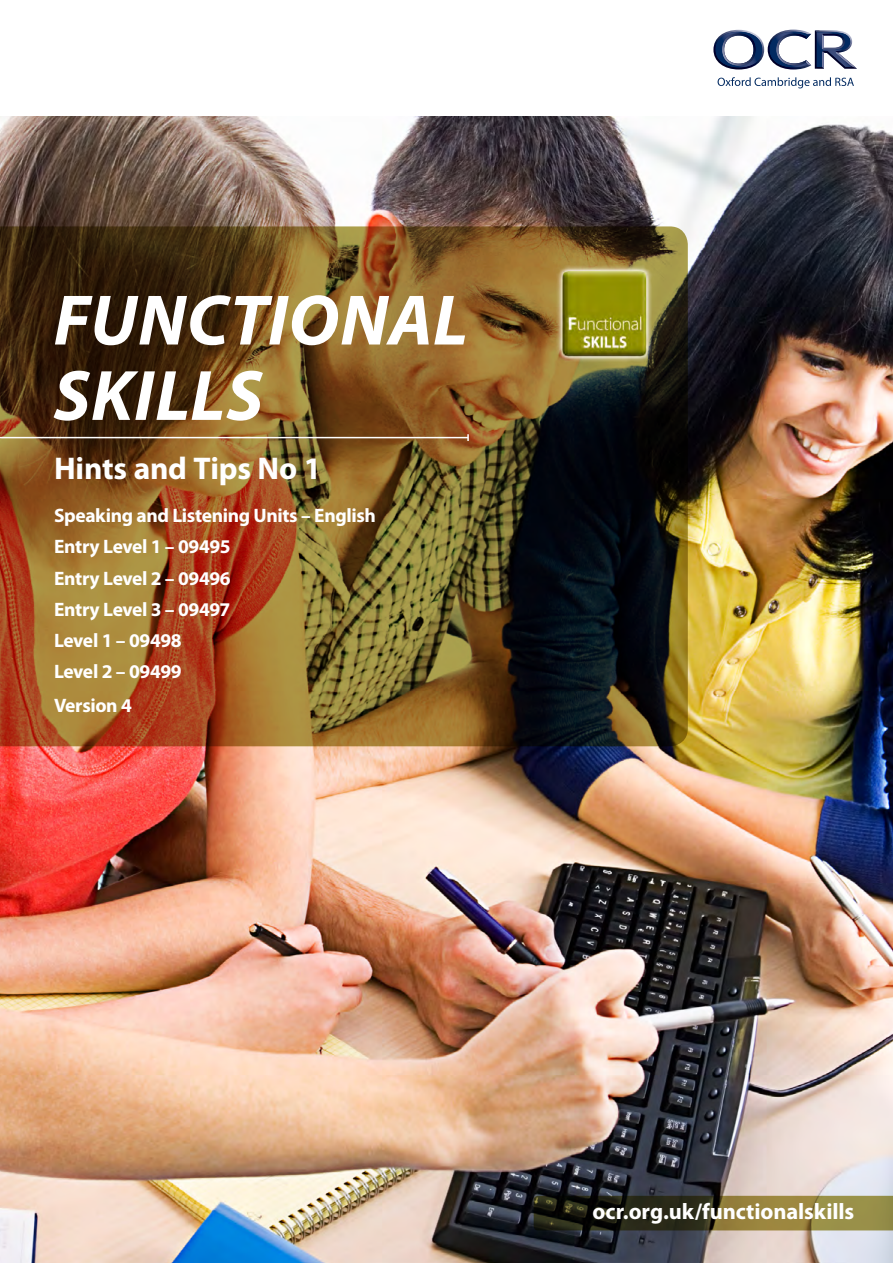
<style>
.page{position:relative;width:893px;height:1263px;background:#fff}
.page>*{position:absolute;margin:0;border:0;box-sizing:border-box;transform-origin:0 0}
.t1{font:italic 700 72px/75.4px "Myriad Pro";letter-spacing:.01em;color:#fff}
.t2{font:700 31.5px "Myriad Pro";letter-spacing:-.005em;color:#fff}
.t3{font:700 22.5px "Myriad Pro";letter-spacing:-.005em;color:#fff}
.t4{font:700 19.5px/31.2px "Myriad Pro";letter-spacing:-.02em;color:#fff}
</style>
<div class="page">
<img style="left:0;top:117px;width:893px;height:1146px">
<svg style="left:713px;top:30px;width:144px;height:40px"></svg>
<svg style="left:718px;top:77px;width:136px;height:11px"></svg>
<svg style="left:0;top:226px;width:688px;height:520px;background:#694b21"></svg>
<hr style="left:0;top:437px;width:468px;height:1px;background:#fff">
<svg style="left:467px;top:434px;width:2px;height:7px"></svg>
<img style="left:553px;top:263px;width:102px;height:102px">
<svg style="left:534px;top:1196px;width:359px;height:34px;background:#5b542a"></svg>
<h1 class="t1" style="left:54px;top:280px;width:416px">FUNCTIONAL<br>SKILLS</h1>
<h2 class="t2" style="left:54px;top:447px;width:269px">Hints and Tips No 1</h2>
<p class="t4" style="left:54px;top:499px;width:323px">Speaking and Listening Units – English<br>Entry Level 1 – 09495<br>Entry Level 2 – 09496<br>Entry Level 3 – 09497<br>Level 1 – 09498<br>Level 2 – 09499</p>
<p class="t4" style="left:54px;top:690px;width:79px">Version 4</p>
<p class="t3" style="left:593px;top:1197px;width:263px">ocr.org.uk/functionalskills</p>
</div>
